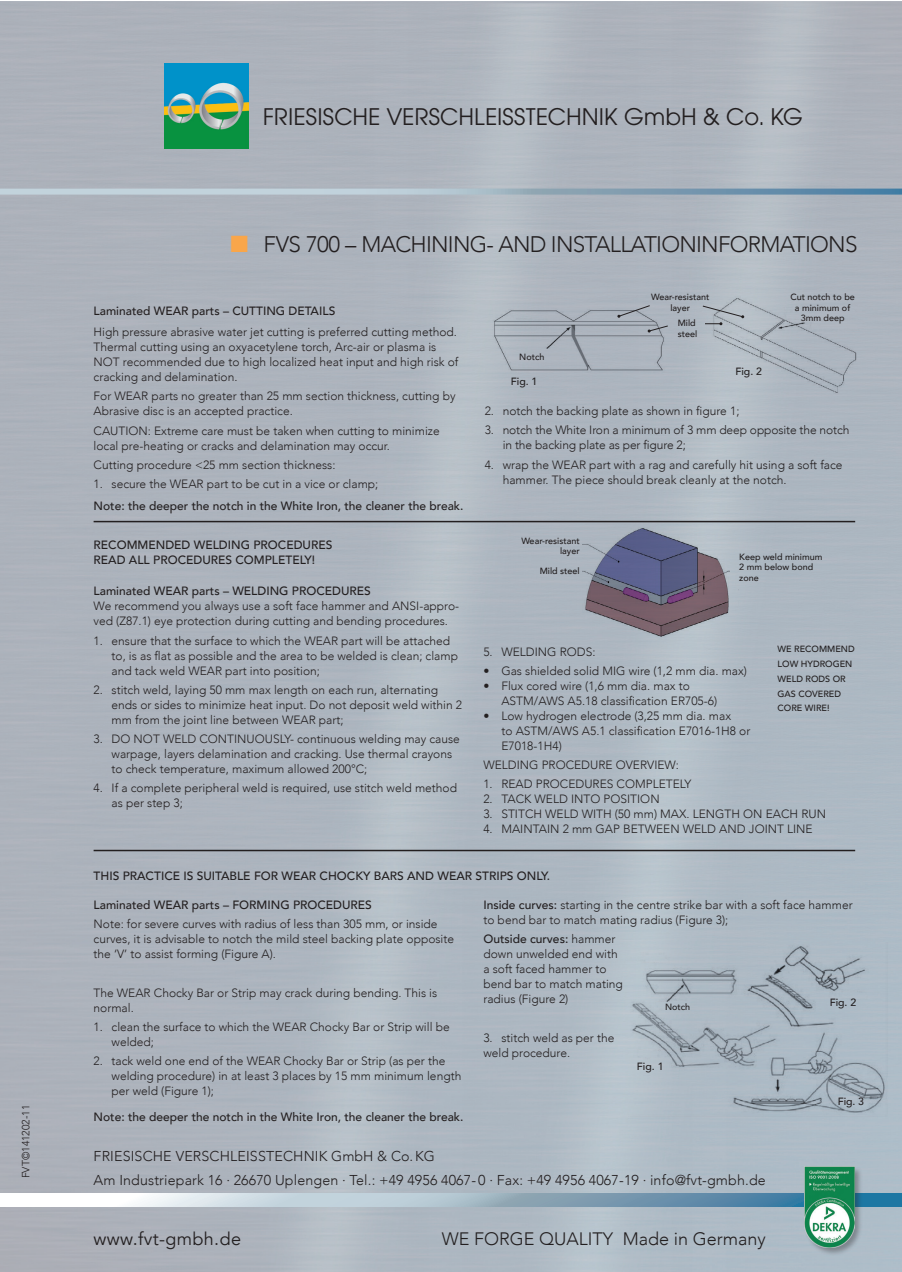
<style>
.page{position:relative;width:902px;height:1272px;background:#fff}
.page>*{position:absolute;margin:0;border:0;box-sizing:border-box;transform-origin:0 0}
.t1{font:25.2px "Avant Garde Gothic Itc T";color:#231f20}
.t2{font:300 22.5px "Avenir";letter-spacing:-.035em;color:#231f20}
.t3{font:300 18px "Avenir";color:#231f20}
.t4{font:18px "Avenir";letter-spacing:.02em;color:#231f20}
.t5{font:300 14.25px/24.8px "Avenir";letter-spacing:.01em;color:#231f20}
.t6{font:300 12px/15px "Avenir";color:#231f20}
.t7{font:500 12px/15px "Avenir";color:#231f20}
.t8{font:500 10.5px "Avenir";color:#231f20}
.t9{font:300 10.5px "Avenir";color:#231f20}
.t10{font:500 9px/10.5px "Avenir";color:#231f20}
.t11{font:7.65px/11.1px "Arial";letter-spacing:.02em;color:#000}
.t12{font:7.65px "Arial";color:#000}
.s1{color:#f9a64a}
.s2{font-weight:500}
</style>
<div class="page">
<img style="left:0;top:2px;width:901px;height:1269px">
<img style="left:709px;top:297px;width:177px;height:102px">
<svg style="left:0;top:189px;width:901px;height:6px"></svg>
<img style="left:164px;top:64px;width:84px;height:84px">
<svg style="left:0;top:1193px;width:901px;height:13px"></svg>
<div style="left:804px;top:1166px;width:59px;height:90px;background:#231f20;opacity:.35"></div>
<img style="left:804px;top:1166px;width:50px;height:81px">
<img style="left:582px;top:514px;width:147px;height:125px">
<div style="left:733px;top:550px;width:5px;height:67px;background:#b2bcc5"></div>
<img style="left:628px;top:942px;width:259px;height:174px">
<hr style="left:94px;top:521px;width:761px;height:1px;background:#231f20">
<hr style="left:94px;top:849px;width:761px;height:2px;background:#231f20">
<img style="left:490px;top:307px;width:177px;height:68px">
<svg style="left:617px;top:305px;width:33px;height:13px"></svg>
<svg style="left:647px;top:325px;width:21px;height:7px"></svg>
<svg style="left:702px;top:305px;width:42px;height:20px"></svg>
<p class="t9" style="left:20px;top:1178px;width:75px;rotate:-90deg">FVT©141202-11</p>
<h1 class="t1" style="left:263px;top:102px;width:541px">FRIESISCHE VERSCHLEISSTECHNIK GmbH &amp; Co. KG</h1>
<h2 class="t2" style="left:230px;top:231px;width:628px"><span class="s1">■</span> FVS 700 – MACHINING- AND INSTALLATIONINFORMATIONS</h2>
<p class="t7" style="left:94px;top:303px;width:243px">Laminated WEAR parts – CUTTING DETAILS</p>
<p class="t6" style="left:94px;top:324px;width:366px">High pressure abrasive water jet cutting is preferred cutting method.<br>Thermal cutting using an oxyacetylene torch, Arc-air or plasma is NOT recommended due to high localized heat input and high risk of cracking and delamination.</p>
<p class="t6" style="left:94px;top:389px;width:363px">For WEAR parts no greater than 25 mm section thickness, cutting by<br>Abrasive disc is an accepted practice.</p>
<p class="t6" style="left:94px;top:423px;width:347px">CAUTION: Extreme care must be taken when cutting to minimize local pre-heating or cracks and delamination may occur.</p>
<p class="t6" style="left:94px;top:457px;width:243px">Cutting procedure &lt;25 mm section thickness:</p>
<p class="t6" style="left:94px;top:476px;width:286px">1. secure the WEAR part to be cut in a vice or clamp;</p>
<p class="t7" style="left:94px;top:497px;width:371px">Note: the deeper the notch in the White Iron, the cleaner the break.</p>
<p class="t10" style="left:519px;top:351px;width:27px">Notch</p>
<p class="t8" style="left:510px;top:372px;width:28px">Fig. 1</p>
<p class="t10" style="left:651px;top:291px;width:60px;text-align:center">Wear-resistant layer</p>
<p class="t10" style="left:677px;top:317px;width:21px">Mild steel</p>
<p class="t8" style="left:735px;top:362px;width:28px">Fig. 2</p>
<p class="t10" style="left:790px;top:291px;width:66px;text-align:center">Cut notch to be a minimum of<br>3mm deep</p>
<p class="t6" style="left:484px;top:403px;width:256px">2. notch the backing plate as shown in figure 1;</p>
<p class="t6" style="left:502px;top:423px;width:348px;text-indent:-18px">3. notch the White Iron a minimum of 3 mm deep opposite the notch in the backing plate as per figure 2;</p>
<p class="t6" style="left:502px;top:457px;width:341px;text-indent:-18px">4. wrap the WEAR part with a rag and carefully hit using a soft face hammer. The piece should break cleanly at the notch.</p>
<p class="t10" style="left:521px;top:535px;width:60px;text-align:right">Wear-resistant layer</p>
<p class="t10" style="left:539px;top:565px;width:41px">Mild steel</p>
<p class="t7" style="left:94px;top:537px;width:240px">RECOMMENDED WELDING PROCEDURES<br>READ ALL PROCEDURES COMPLETELY!</p>
<p class="t12" style="left:533px;top:537px;width:41px">Guss eisen</p>
<p class="t11" style="left:531px;top:564px;width:46px">Trägerplatte</p>
<p class="t11" style="left:739px;top:553px;width:71px">Schweißnaht muss mindestens 2mm unte rhalb der</p>
<p class="t10" style="left:739px;top:551px;width:85px">Keep weld minimum<br>2 mm below bond zone</p>
<p class="t7" style="left:94px;top:583px;width:279px">Laminated WEAR parts – WELDING PROCEDURES</p>
<p class="t6" style="left:94px;top:598px;width:367px">We recommend you always use a soft face hammer and ANSI-appro&shy;ved (Z87.1) eye protection during cutting and bending procedures.</p>
<p class="t6" style="left:112px;top:633px;width:348px;text-indent:-18px">1. ensure that the surface to which the WEAR part will be attached to, is as flat as possible and the area to be welded is clean; clamp and tack weld WEAR part into position;</p>
<p class="t6" style="left:112px;top:682px;width:352px;text-indent:-18px">2. stitch weld, laying 50 mm max length on each run, alternating ends or sides to minimize heat input. Do not deposit weld within 2 mm from the joint line between WEAR part;</p>
<p class="t6" style="left:112px;top:731px;width:350px;text-indent:-18px">3. DO NOT WELD CONTINUOUSLY- continuous welding may cause warpage, layers delamination and cracking. Use thermal crayons to check temperature, maximum allowed 200°C;</p>
<p class="t6" style="left:112px;top:780px;width:347px;text-indent:-18px">4. If a complete peripheral weld is required, use stitch weld method as per step 3;</p>
<p class="t10" style="left:777px;top:641px;width:79px;line-height:14.7px">WE RECOMMEND<br>LOW HYDROGEN<br>WELD RODS OR<br>GAS COVERED<br>CORE WIRE!</p>
<p class="t6" style="left:483px;top:644px;width:114px">5. WELDING RODS:</p>
<p class="t6" style="left:483px;top:663px;width:265px">• Gas shielded solid MIG wire (1,2 mm dia. max)</p>
<p class="t6" style="left:501px;top:678px;width:217px;text-indent:-18px">• Flux cored wire (1,6 mm dia. max to<br>ASTM/AWS A5.18 classification ER705-6)</p>
<p class="t6" style="left:501px;top:708px;width:250px;text-indent:-18px">• Low hydrogen electrode (3,25 mm dia. max<br>to ASTM/AWS A5.1 classification E7016-1H8 or<br>E7018-1H4)</p>
<p class="t6" style="left:483px;top:757px;width:197px">WELDING PROCEDURE OVERVIEW:</p>
<p class="t6" style="left:483px;top:776px;width:209px">1. READ PROCEDURES COMPLETELY</p>
<p class="t6" style="left:483px;top:791px;width:178px">2. TACK WELD INTO POSITION</p>
<p class="t6" style="left:483px;top:806px;width:344px">3. STITCH WELD WITH (50 mm) MAX. LENGTH ON EACH RUN</p>
<p class="t6" style="left:483px;top:821px;width:331px">4. MAINTAIN 2 mm GAP BETWEEN WELD AND JOINT LINE</p>
<p class="t7" style="left:94px;top:867px;width:458px">THIS PRACTICE IS SUITABLE FOR WEAR CHOCKY BARS AND WEAR STRIPS ONLY.</p>
<p class="t7" style="left:94px;top:896px;width:280px">Laminated WEAR parts – FORMING PROCEDURES</p>
<p class="t6" style="left:94px;top:916px;width:362px">Note: for severe curves with radius of less than 305 mm, or inside curves, it is advisable to notch the mild steel backing plate opposite the ‘V’ to assist forming (Figure A).</p>
<p class="t6" style="left:94px;top:984px;width:345px">The WEAR Chocky Bar or Strip may crack during bending. This is normal.</p>
<p class="t6" style="left:112px;top:1019px;width:339px;text-indent:-18px">1. clean the surface to which the WEAR Chocky Bar or Strip will be welded;</p>
<p class="t6" style="left:112px;top:1053px;width:351px;text-indent:-18px">2. tack weld one end of the WEAR Chocky Bar or Strip (as per the welding procedure) in at least 3 places by 15 mm minimum length per weld (Figure 1);</p>
<p class="t7" style="left:94px;top:1108px;width:371px">Note: the deeper the notch in the White Iron, the cleaner the break.</p>
<p class="t6" style="left:483px;top:897px;width:371px"><span class="s2">Inside curves:</span> starting in the centre strike bar with a soft face hammer to bend bar to match mating radius (Figure 3);</p>
<p class="t6" style="left:483px;top:931px;width:141px"><span class="s2">Outside curves:</span> hammer down unwelded end with a soft faced hammer to bend bar to match mating radius (Figure 2)</p>
<p class="t6" style="left:483px;top:1029px;width:132px">3. stitch weld as per the weld procedure.</p>
<p class="t10" style="left:665px;top:1000px;width:27px">Notch</p>
<p class="t8" style="left:829px;top:993px;width:28px">Fig. 2</p>
<p class="t8" style="left:637px;top:1057px;width:28px">Fig. 1</p>
<p class="t8" style="left:837px;top:1092px;width:28px">Fig. 3</p>
<p class="t5" style="left:94px;top:1143px;width:673px">FRIESISCHE VERSCHLEISSTECHNIK GmbH &amp; Co.KG<br>Am Industriepark 16 · 26670 Uplengen · Tel.: +49 4956 4067- 0 · Fax: +49 4956 4067-19 · info@fvt-gmbh.de</p>
<h3 class="t4" style="left:94px;top:1228px;width:149px">www.fvt-gmbh.de</h3>
<h3 class="t3" style="left:442px;top:1228px;width:325px">WE FORGE QUALITY Made in Germany</h3>
</div>
